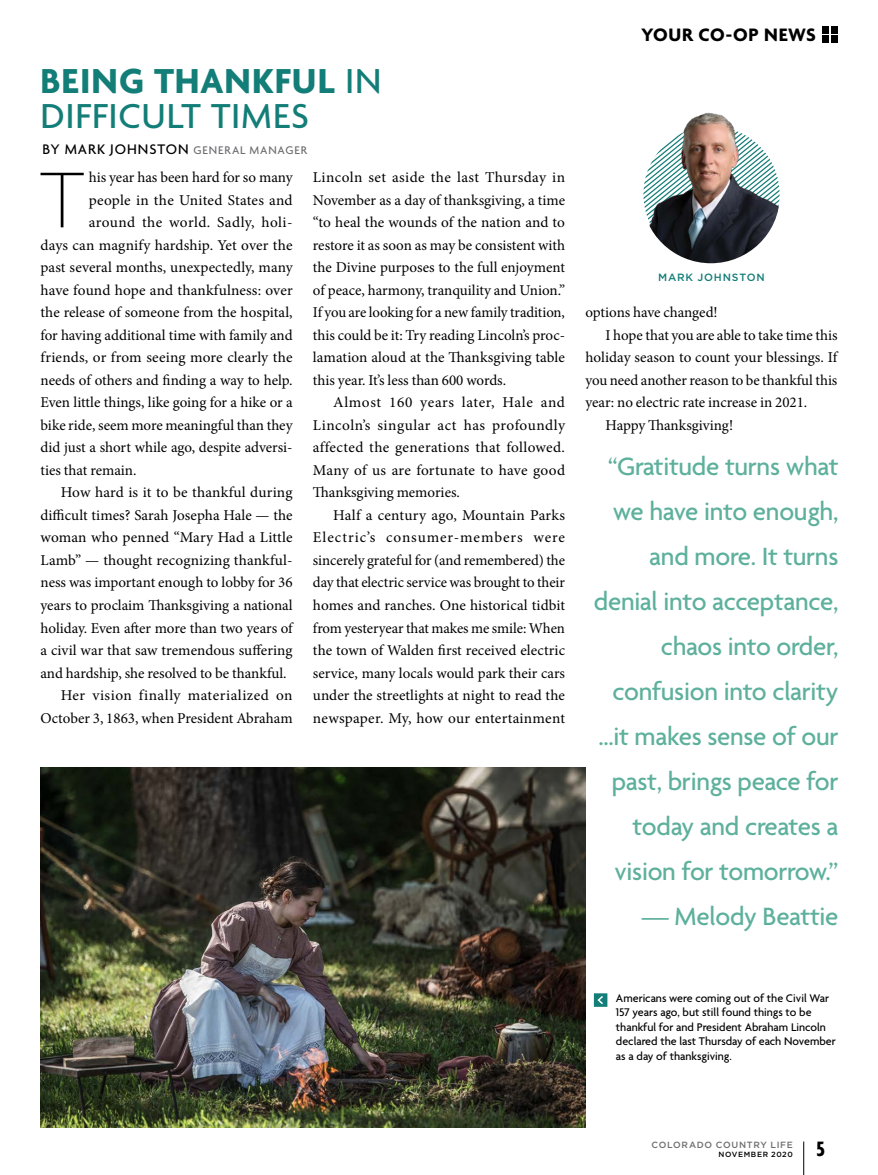
<style>
.page{position:relative;width:878px;height:1175px;background:#fff}
.page>*{position:absolute;margin:0;border:0;box-sizing:border-box;transform-origin:0 0}
.t1{font:100 85.5px "Agenda";color:#000}
.t2{font:500 37.5px/34.5px "Agenda";letter-spacing:.02em;color:#137d77}
.t3{font:500 27px/45px "Agenda";letter-spacing:-.01em;color:#5db09c;text-align:right}
.t4{font:700 condensed 22.5px "Agenda";color:#000}
.t5{font:700 19.5px "Agenda";letter-spacing:.03em;color:#000}
.t6{font:15px/22.5px "Minion Pro";color:#000;text-align:justify}
.t7{font:15px "Minion Pro";letter-spacing:.035em;color:#000}
.t8{font:500 15px "Agenda";letter-spacing:.065em;color:#000}
.t9{font:15px "Minion Pro";letter-spacing:.025em;color:#000}
.t10{font:500 12px/14.4px "Agenda";color:#000}
.t11{font:500 10.5px "Gotham HTF";letter-spacing:.08em;color:#137d77}
.t12{font:500 9px "Gotham HTF";letter-spacing:.075em;color:#6d6e71}
.t13{font:500 7.5px "Gotham HTF";letter-spacing:.08em;color:#000}
.s1{font-weight:700}
.s2{font-size:12px;color:#6d6e71}
</style>
<div class="page">
<img style="left:643px;top:112px;width:136px;height:151px">
<img style="left:40px;top:767px;width:545px;height:360px">
<svg style="left:594px;top:993px;width:13px;height:13px"></svg>
<hr style="left:803px;top:1141px;width:1px;height:33px;background:#000">
<div style="left:830px;top:36px;width:7px;height:7px;background:#000"></div>
<div style="left:830px;top:26px;width:7px;height:7px;background:#000"></div>
<div style="left:821px;top:36px;width:7px;height:7px;background:#000"></div>
<div style="left:821px;top:26px;width:7px;height:7px;background:#000"></div>
<h2 class="t2" style="left:40px;top:66px;width:342px"><span class="s1">BEING THANKFUL</span> IN<br>DIFFICULT TIMES</h2>
<p class="t8" style="left:42px;top:141px;width:266px">BY MARK JOHNSTON <span class="s2">GENERAL MANAGER</span></p>
<h1 class="t1" style="left:40px;top:154px;width:46px">T</h1>
<p class="t6" style="left:89px;top:166px;width:205px">his year has been hard for so many</p>
<p class="t6" style="left:89px;top:189px;width:205px">people in the United States and</p>
<p class="t9" style="left:89px;top:212px;width:205px">around the world. Sadly, holi-</p>
<p class="t6" style="left:40px;top:234px;width:253px">days can magnify hardship. Yet over the</p>
<p class="t6" style="left:40px;top:256px;width:254px">past several months, unexpectedly, many</p>
<p class="t6" style="left:40px;top:279px;width:254px">have found hope and thankfulness: over</p>
<p class="t6" style="left:40px;top:301px;width:253px">the release of someone from the hospital,</p>
<p class="t6" style="left:40px;top:324px;width:254px">for having additional time with family and</p>
<p class="t6" style="left:40px;top:346px;width:253px">friends, or from seeing more clearly the</p>
<p class="t6" style="left:40px;top:369px;width:253px">needs of others and finding a way to help.</p>
<p class="t6" style="left:40px;top:391px;width:254px">Even little things, like going for a hike or a</p>
<p class="t6" style="left:40px;top:414px;width:254px">bike ride, seem more meaningful than they</p>
<p class="t6" style="left:40px;top:436px;width:253px">did just a short while ago, despite adversi-</p>
<p class="t6" style="left:40px;top:459px;width:97px">ties that remain.</p>
<p class="t6" style="left:61px;top:481px;width:233px">How hard is it to be thankful during</p>
<p class="t6" style="left:40px;top:504px;width:253px">difficult times? Sarah Josepha Hale — the</p>
<p class="t6" style="left:40px;top:526px;width:254px">woman who penned “Mary Had a Little</p>
<p class="t6" style="left:40px;top:549px;width:254px">Lamb” — thought recognizing thankful-</p>
<p class="t6" style="left:40px;top:571px;width:254px">ness was important enough to lobby for 36</p>
<p class="t6" style="left:40px;top:594px;width:253px">years to proclaim Thanksgiving a national</p>
<p class="t6" style="left:40px;top:616px;width:254px">holiday. Even after more than two years of</p>
<p class="t6" style="left:40px;top:639px;width:253px">a civil war that saw tremendous suffering</p>
<p class="t6" style="left:40px;top:661px;width:248px">and hardship, she resolved to be thankful.</p>
<p class="t7" style="left:61px;top:685px;width:233px">Her vision finally materialized on</p>
<p class="t6" style="left:40px;top:706px;width:254px">October 3, 1863, when President Abraham</p>
<p class="t6" style="left:313px;top:166px;width:254px">Lincoln set aside the last Thursday in November as a day of thanksgiving, a time “to heal the wounds of the nation and to restore it as soon as may be consistent with the Divine purposes to the full enjoyment of peace, harmony, tranquility and Union.” If you are looking for a new family tradition, this could be it: Try reading Lincoln’s proc&shy;lamation aloud at the Thanksgiving table this year. It’s less than 600 words.</p>
<p class="t6" style="left:313px;top:391px;width:254px;text-indent:20px">Almost 160 years later, Hale and Lincoln’s singular act has profoundly affected the generations that followed.<br>Many of us are fortunate to have good Thanksgiving memories.</p>
<p class="t6" style="left:313px;top:504px;width:254px;text-indent:20px">Half a century ago, Mountain Parks Electric’s consumer-members were sincerely grateful for (and remembered) the day that electric service was brought to their homes and ranches. One historical tidbit from yesteryear that makes me smile: When the town of Walden first received electric service, many locals would park their cars under the streetlights at night to read the newspaper. My, how our entertainment</p>
<h3 class="t5" style="left:641px;top:24px;width:176px">YOUR CO-OP NEWS</h3>
<p class="t11" style="left:658px;top:271px;width:108px">MARK JOHNSTON</p>
<p class="t6" style="left:585px;top:301px;width:134px">options have changed!</p>
<p class="t6" style="left:605px;top:324px;width:233px">I hope that you are able to take time this</p>
<p class="t6" style="left:585px;top:346px;width:253px">holiday season to count your blessings. If</p>
<p class="t6" style="left:585px;top:369px;width:253px">you need another reason to be thankful this</p>
<p class="t6" style="left:585px;top:391px;width:223px">year: no electric rate increase in 2021.</p>
<p class="t6" style="left:605px;top:414px;width:129px">Happy Thanksgiving!</p>
<h3 class="t3" style="left:593px;top:445px;width:246px">“Gratitude turns what we have into enough, and more. It turns denial into acceptance, chaos into order, confusion into clarity ...it makes sense of our past, brings peace for today and creates a vision for tomorrow.”</h3>
<h3 class="t3" style="left:642px;top:895px;width:198px">— Melody Beattie</h3>
<p class="t10" style="left:616px;top:991px;width:221px">Americans were coming out of the Civil War 157 years ago, but still found things to be thankful for and President Abraham Lincoln declared the last Thursday of each November as a day of thanksgiving.</p>
<p class="t12" style="left:651px;top:1140px;width:143px">COLORADO COUNTRY LIFE</p>
<p class="t13" style="left:718px;top:1150px;width:76px">NOVEMBER 2020</p>
<h3 class="t4" style="left:816px;top:1136px;width:10px">5</h3>
</div>
